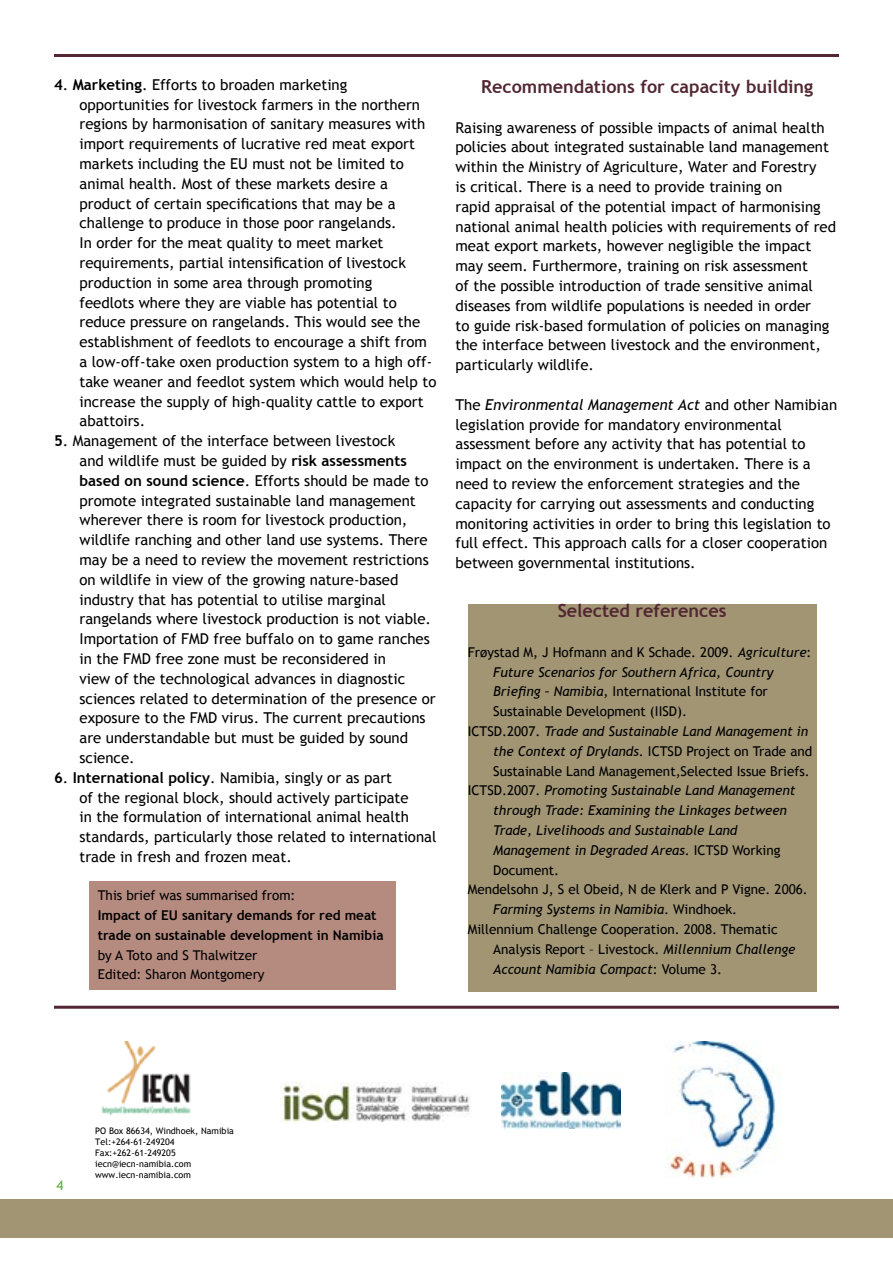
<style>
.page{position:relative;width:893px;height:1263px;background:#fff}
.page>*{position:absolute;margin:0;border:0;box-sizing:border-box;transform-origin:0 0}
.t1{font:700 18px "Trebuchet MS";color:#522731}
.t2{font:15px/19.8px "Trebuchet MS";color:#000}
.t3{font:13.5px/19.8px "Trebuchet MS";color:#000}
.t4{font:italic 13.5px/19.8px "Trebuchet MS";color:#000}
.t5{font:700 13.5px/19.8px "Trebuchet MS";color:#000}
.Paragraph_Style_1{font:13.5px "Trebuchet MS";color:#5fa841}
.t6{font:9px "Trebuchet MS";color:#000}
.s1{font-weight:700}
.s2{font-style:italic}
.s3{font-style:normal}
</style>
<div class="page">
<hr style="left:54px;top:54px;width:785px;height:3px;background:#522731">
<hr style="left:54px;top:1006px;width:785px;height:3px;background:#522731">
<img style="left:101px;top:1041px;width:90px;height:75px">
<img style="left:280px;top:1082px;width:190px;height:40px">
<img style="left:502px;top:1072px;width:119px;height:56px">
<img style="left:668px;top:1041px;width:114px;height:136px">
<div style="left:0;top:1199px;width:893px;height:39px;background:#a19574"></div>
<div style="left:468px;top:604px;width:348px;height:387px;background:#a19574"></div>
<div style="left:89px;top:882px;width:306px;height:108px;background:#b58b80"></div>
<p class="t2" style="left:80px;top:75px;width:358px;text-indent:-26px"><span class="s1">4</span>. <span class="s1">Marketing</span>. Efforts to broaden marketing opportunities for livestock farmers in the northern regions by harmonisation of sanitary measures with import requirements of lucrative red meat export markets including the EU must not be limited to animal health. Most of these markets desire a product of certain specifications that may be a challenge to produce in those poor rangelands.<br>In order for the meat quality to meet market requirements, partial intensification of livestock production in some area through promoting<br>feedlots where they are viable has potential to reduce pressure on rangelands. This would see the establishment of feedlots to encourage a shift from a low-off-take oxen production system to a high off&shy;take weaner and feedlot system which would help to increase the supply of high-quality cattle to export abattoirs.</p>
<p class="t2" style="left:80px;top:431px;width:358px;text-indent:-26px"><span class="s1">5</span>. Management of the interface between livestock<br>and wildlife must be guided by <span class="s1">risk assessments based on sound science</span>. Efforts should be made to promote integrated sustainable land management wherever there is room for livestock production, wildlife ranching and other land use systems. There may be a need to review the movement restrictions on wildlife in view of the growing nature-based industry that has potential to utilise marginal rangelands where livestock production is not viable.<br>Importation of FMD free buffalo on to game ranches in the FMD free zone must be reconsidered in<br>view of the technological advances in diagnostic sciences related to determination of the presence or exposure to the FMD virus. The current precautions are understandable but must be guided by sound science.</p>
<p class="t2" style="left:80px;top:768px;width:358px;text-indent:-26px"><span class="s1">6</span>. <span class="s1">International policy</span>. Namibia, singly or as part<br>of the regional block, should actively participate<br>in the formulation of international animal health standards, particularly those related to international trade in fresh and frozen meat.</p>
<p class="t3" style="left:98px;top:886px;width:199px">This brief was summarised from:</p>
<p class="t5" style="left:98px;top:905px;width:287px">Impact of EU sanitary demands for red meat trade on sustainable development in Namibia</p>
<p class="t3" style="left:98px;top:945px;width:161px">by A Toto and S Thalwitzer</p>
<p class="t3" style="left:98px;top:965px;width:168px">Edited: Sharon Montgomery</p>
<p class="t1" style="left:481px;top:75px;width:334px">Recommendations for capacity building</p>
<p class="t2" style="left:455px;top:118px;width:382px">Raising awareness of possible impacts of animal health policies about integrated sustainable land management within the Ministry of Agriculture, Water and Forestry<br>is critical. There is a need to provide training on<br>rapid appraisal of the potential impact of harmonising national animal health policies with requirements of red meat export markets, however negligible the impact may seem. Furthermore, training on risk assessment<br>of the possible introduction of trade sensitive animal diseases from wildlife populations is needed in order<br>to guide risk-based formulation of policies on managing the interface between livestock and the environment, particularly wildlife.</p>
<p class="t2" style="left:455px;top:395px;width:383px">The <span class="s2">Environmental Management Act</span> and other Namibian legislation provide for mandatory environmental assessment before any activity that has potential to impact on the environment is undertaken. There is a need to review the enforcement strategies and the capacity for carrying out assessments and conducting monitoring activities in order to bring this legislation to full effect. This approach calls for a closer cooperation between governmental institutions.</p>
<p class="t1" style="left:558px;top:599px;width:170px">Selected references</p>
<p class="t3" style="left:493px;top:642px;width:320px;text-indent:-26px">Frøystad M, J Hofmann and K Schade. 2009. <span class="s2">Agriculture</span>:<br><span class="s2">Future Scenarios for Southern Africa, Country Briefing – Namibia</span>, International Institute for Sustainable Development (IISD).</p>
<p class="t3" style="left:493px;top:721px;width:321px;text-indent:-26px">ICTSD.2007. <span class="s2">Trade and Sustainable Land Management in the Context of Drylands</span>. ICTSD Project on Trade and<br>Sustainable Land Management,Selected Issue Briefs.</p>
<p class="t4" style="left:493px;top:781px;width:304px;text-indent:-26px"><span class="s3">ICTSD.2007.</span> Promoting Sustainable Land Management through Trade: Examining the Linkages between Trade, Livelihoods and Sustainable Land Management in Degraded Areas<span class="s3">. ICTSD Working Document.</span></p>
<p class="t3" style="left:493px;top:880px;width:316px;text-indent:-26px">Mendelsohn J, S el Obeid, N de Klerk and P Vigne. 2006.<br><span class="s2">Farming Systems in Namibia</span>. Windhoek.</p>
<p class="t3" style="left:493px;top:919px;width:304px;text-indent:-26px">Millennium Challenge Cooperation. 2008. Thematic<br>Analysis Report – Livestock. <span class="s2">Millennium Challenge<br>Account Namibia Compact</span>: Volume 3.</p>
<p class="Paragraph_Style_1" style="left:57px;top:1177px;width:9px">4</p>
<p class="t6" style="left:95px;top:1126px;width:140px">PO Box 86634, Windhoek, Namibia</p>
<p class="t6" style="left:95px;top:1137px;width:81px">Tel:+264-61-249204</p>
<p class="t6" style="left:95px;top:1147px;width:82px">Fax:+262-61-249205</p>
<p class="t6" style="left:95px;top:1158px;width:97px">iecn@iecn-namibia.com</p>
<p class="t6" style="left:95px;top:1169px;width:97px">www.iecn-namibia.com</p>
</div>
